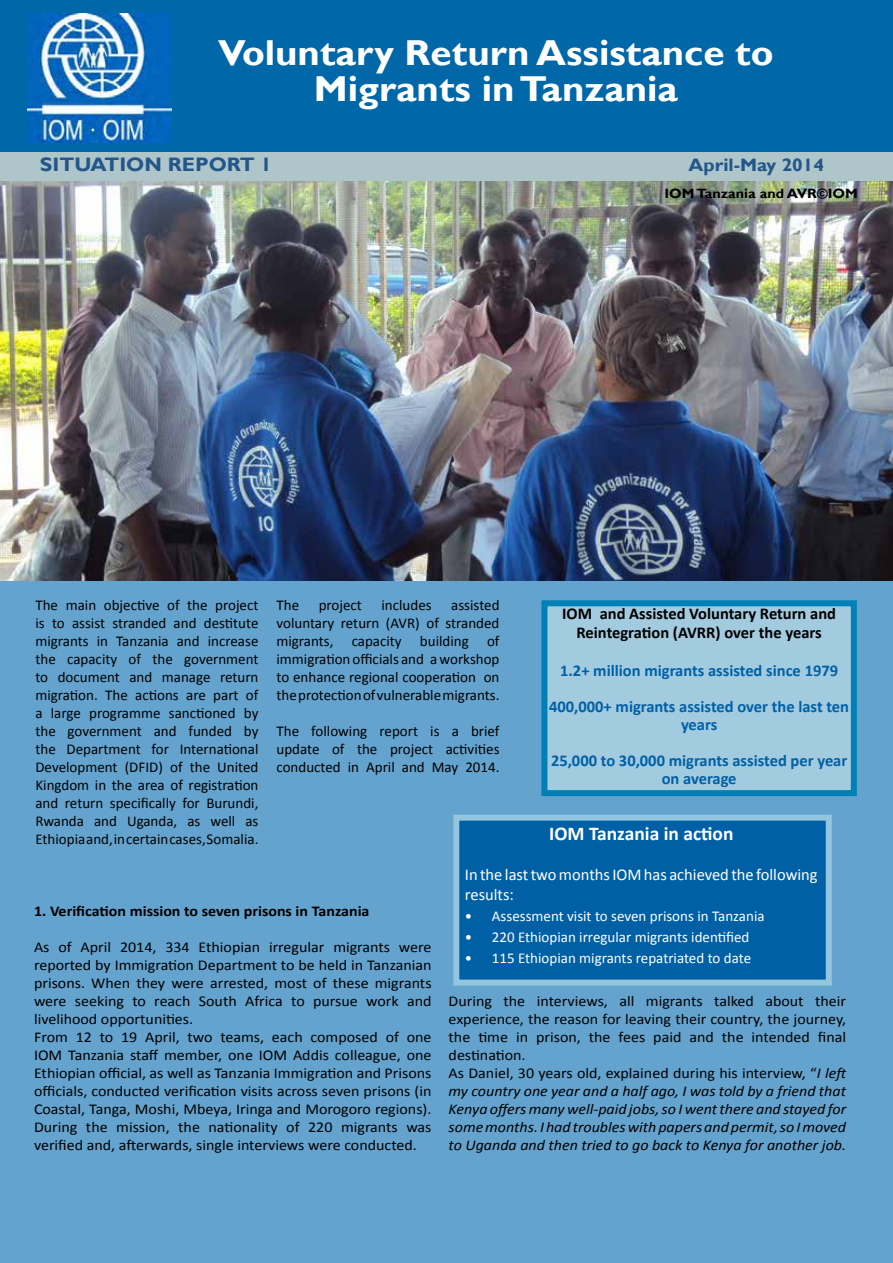
<style>
.page{position:relative;width:893px;height:1263px;background:#64a3ce}
.page>*{position:absolute;margin:0;border:0;box-sizing:border-box;transform-origin:0 0}
.t1{font:700 36px/36px "Gill Sans";color:#fff;text-align:center;scale:1.07 1}
.t2{font:700 19.5px "Calibri";color:#fff}
.t3{font:700 19.5px "Gill Sans";color:#235689;scale:1.07 1}
.t4{font:700 18px "Gill Sans";color:#235689;scale:1.07 1}
.t5{font:700 16.5px/36px "Calibri";color:#0060a6;text-align:center}
.t6{font:700 16.5px/19.8px "Calibri";color:#000;text-align:center}
.t7{font:16.5px/19.8px "Calibri";color:#fff}
.t8{font:15px/18px "Calibri";color:#000;scale:1.07 1}
.t9{font:15px/18px "Calibri";color:#000;text-align:justify}
.t10{font:15px "Calibri";color:#fff}
.t11{font:700 15px "Calibri";color:#000;scale:1.07 1}
.t12{font:700 13.5px "Gill Sans";color:#000;scale:1.07 1}
.s1{font-style:italic}
</style>
<div class="page">
<div style="left:0;top:0;width:893px;height:152px;background:#0067a9"></div>
<div style="left:453px;top:815px;width:379px;height:171px;background:#0060a6;border:6px solid #93c6de"></div>
<div style="left:544px;top:603px;width:310px;height:190px;background:#a2cbdf"></div>
<div style="left:541px;top:600px;width:316px;height:196px;border:6px solid #0080b5"></div>
<img style="left:27px;top:14px;width:144px;height:128px">
<div style="left:0;top:152px;width:893px;height:37px;background:#aec5ca"></div>
<img style="left:0;top:182px;width:893px;height:398px">
<h1 class="t1" style="left:218px;top:36px;width:521px">Voluntary Return Assistance to<br>Migrants in Tanzania</h1>
<h2 class="t3" style="left:40px;top:152px;width:218px">SITUATION REPORT 1</h2>
<p class="t4" style="left:689px;top:154px;width:128px">April-May 2014</p>
<p class="t12" style="left:664px;top:185px;width:182px">IOM Tanzania and AVR©IOM</p>
<p class="t9" style="left:35px;top:595px;width:225px">The main objective of the project is to assist stranded and destitute migrants in Tanzania and increase the capacity of the government to document and manage return migration. The actions are part of a large programme sanctioned by the government and funded by the Department for International Development (DFID) of the United Kingdom in the area of registration and return specifically for Burundi, Rwanda and Uganda, as well as Ethiopia and, in certain cases, Somalia.</p>
<p class="t9" style="left:276px;top:595px;width:24px">The</p>
<p class="t9" style="left:319px;top:595px;width:45px">project</p>
<p class="t9" style="left:381px;top:595px;width:52px">includes</p>
<p class="t9" style="left:276px;top:595px;width:225px;text-indent:175px">assisted voluntary return (AVR) of stranded migrants, capacity building of immigration officials and a workshop to enhance regional cooperation on the protection of vulnerable migrants.</p>
<p class="t9" style="left:276px;top:721px;width:225px">The following report is a brief update of the project activities conducted in April and May 2014.</p>
<p class="t6" style="left:562px;top:602px;width:275px">IOM and Assisted Voluntary Return and<br>Reintegration (AVRR) over the years</p>
<p class="t5" style="left:549px;top:652px;width:301px">1.2+ million migrants assisted since 1979<br>400,000+ migrants assisted over the last ten</p>
<p class="t5" style="left:551px;top:706px;width:298px">years<br>25,000 to 30,000 migrants assisted per year</p>
<p class="t5" style="left:662px;top:760px;width:76px">on average</p>
<h2 class="t2" style="left:549px;top:822px;width:186px">IOM Tanzania in action</h2>
<p class="t7" style="left:465px;top:864px;width:354px">In the last two months IOM has achieved the following results:</p>
<p class="t10" style="left:465px;top:906px;width:301px">• Assessment visit to seven prisons in Tanzania</p>
<p class="t10" style="left:465px;top:927px;width:286px">• 220 Ethiopian irregular migrants identified</p>
<p class="t10" style="left:465px;top:948px;width:288px">• 115 Ethiopian migrants repatriated to date</p>
<p class="t11" style="left:34px;top:902px;width:315px">1. Verification mission to seven prisons in Tanzania</p>
<p class="t8" style="left:34px;top:937px;width:373px">As of April 2014, 334 Ethiopian irregular migrants were reported by Immigration Department to be held in Tanzanian prisons. When they were arrested, most of these migrants were seeking to reach South Africa to pursue work and livelihood opportunities.<br>From 12 to 19 April, two teams, each composed of one IOM Tanzania staff member, one IOM Addis colleague, one Ethiopian official, as well as Tanzania Immigration and Prisons officials, conducted verification visits across seven prisons (in Coastal, Tanga, Moshi, Mbeya, Iringa and Morogoro regions).<br>During the mission, the nationality of 220 migrants was verified and, afterwards, single interviews were conducted.</p>
<p class="t8" style="left:449px;top:991px;width:375px">During the interviews, all migrants talked about their experience, the reason for leaving their country, the journey, the time in prison, the fees paid and the intended final destination.<br>As Daniel, 30 years old, explained during his interview, “<span class="s1">I left my country one year and a half ago, I was told by a friend that Kenya offers many well-paid jobs, so I went there and stayed for some months. I had troubles with papers and permit, so I moved to Uganda and then tried to go back to Kenya for another job.</span></p>
</div>
